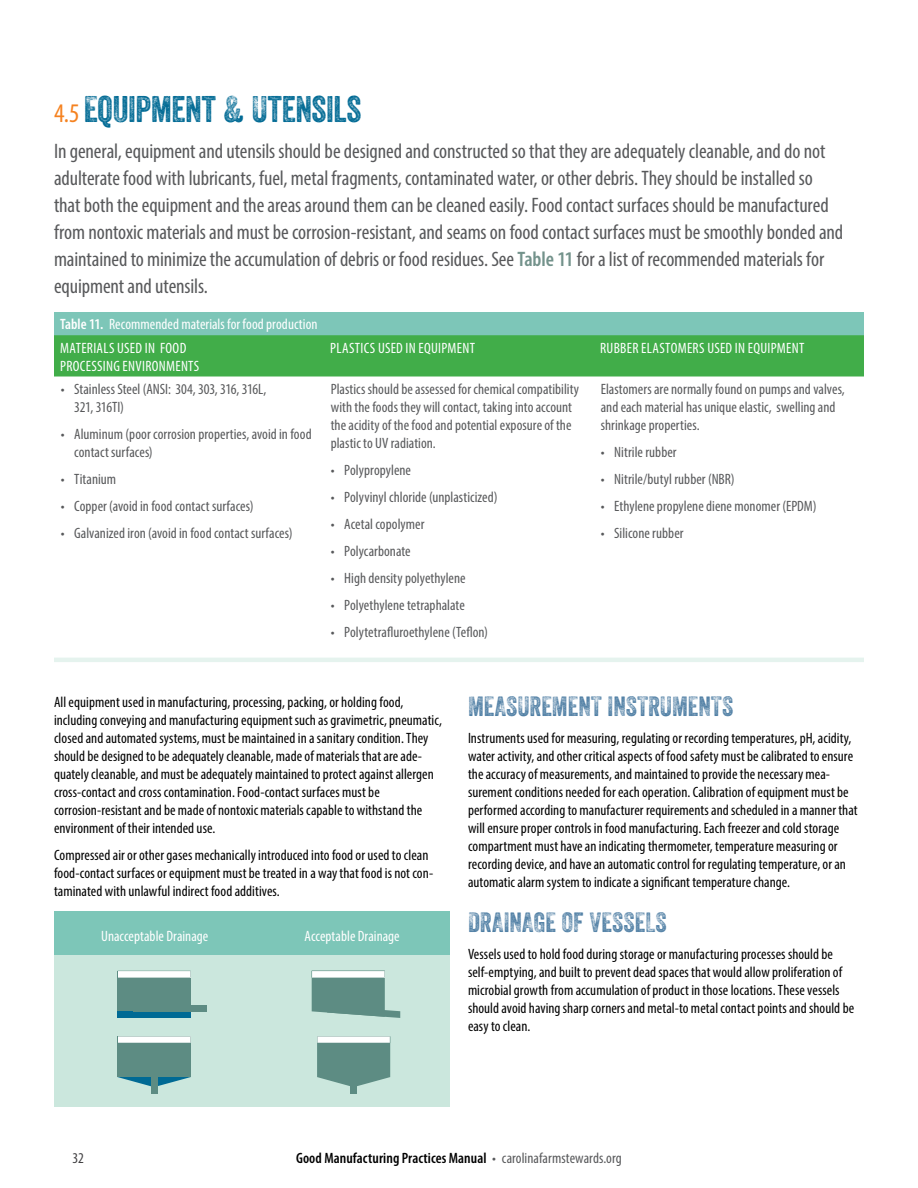
<style>
.page{position:relative;width:918px;height:1188px;background:#fff}
.page>*{position:absolute;margin:0;border:0;box-sizing:border-box;transform-origin:0 0}
.t1{font:36px "Veneer Three";letter-spacing:-.01em;color:#006a94}
.t2{font:27px "Veneer Three";color:#4d7da3}
.t3{font:condensed 21px/27px "Myriad Pro";letter-spacing:-.005em;color:#58595b}
.t4{font:condensed 15px/18px "Myriad Pro";letter-spacing:.005em;color:#000}
.t5{font:condensed 15px/18px "Myriad Pro";letter-spacing:.005em;color:#58595b}
.t6{font:condensed 15px/23.2px "Myriad Pro";letter-spacing:.015em;color:#fff}
.t7{font:600 condensed 15px "Myriad Pro";letter-spacing:.005em;color:#000}
.t8{font:condensed 15px "Myriad Pro";color:#414042}
.s1{font-family:"Myriad Pro";font-stretch:condensed;font-size:27px;color:#f58220}
.s2{font-weight:600;color:#73928b}
.s3{font-weight:600}
.s4{font-weight:400;color:#58595b}
</style>
<div class="page">
<div style="left:54px;top:312px;width:810px;height:23px;background:#7dc6b8"></div>
<div style="left:54px;top:335px;width:810px;height:41px;background:#41ad49"></div>
<hr style="left:54px;top:658px;width:270px;height:4px;background:#e5f3ee">
<hr style="left:324px;top:658px;width:270px;height:4px;background:#e5f3ee">
<hr style="left:594px;top:658px;width:270px;height:4px;background:#e5f3ee">
<div style="left:54px;top:912px;width:396px;height:183px;background:#7dc6b8"></div>
<div style="left:54px;top:956px;width:396px;height:151px;background:#cbe7dd"></div>
<div style="left:118px;top:971px;width:73px;height:40px;background:#5d8c83"></div>
<svg style="left:118px;top:971px;width:73px;height:6px"></svg>
<div style="left:118px;top:1011px;width:73px;height:7px;background:#006a94"></div>
<div style="left:133px;top:1005px;width:73px;height:6px;background:#5d8c83"></div>
<svg style="left:118px;top:1036px;width:73px;height:51px;background:#74a09d"></svg>
<div style="left:151px;top:1068px;width:6px;height:26px;background:#5d8c83"></div>
<svg style="left:317px;top:1036px;width:73px;height:50px;background:#7ba29a"></svg>
<div style="left:350px;top:1068px;width:7px;height:26px;background:#5d8c83"></div>
<svg style="left:312px;top:971px;width:88px;height:47px"></svg>
<h1 class="t1" style="left:54px;top:87px;width:309px"><span class="s1">4.5</span> EQUIPMENT &amp; UTENSILS</h1>
<p class="t3" style="left:54px;top:137px;width:791px">In general, equipment and utensils should be designed and constructed so that they are adequately cleanable, and do not adulterate food with lubricants, fuel, metal fragments, contaminated water, or other debris. They should be installed so that both the equipment and the areas around them can be cleaned easily. Food contact surfaces should be manufactured from nontoxic materials and must be corrosion-resistant, and seams on food contact surfaces must be smoothly bonded and maintained to minimize the accumulation of debris or food residues. See <span class="s2">Table 11</span> for a list of recommended materials for equipment and utensils.</p>
<p class="t6" style="left:60px;top:312px;width:259px"><span class="s3">Table 11.</span> Recommended materials for food production<br>MATERIALS USED IN FOOD</p>
<p class="t6" style="left:60px;top:354px;width:141px">PROCESSING ENVIRONMENTS</p>
<p class="t5" style="left:74px;top:380px;width:194px;text-indent:-14px">• Stainless Steel (ANSI: 304, 303, 316, 316L,<br>321, 316TI)</p>
<p class="t5" style="left:74px;top:425px;width:239px;text-indent:-14px">• Aluminum (poor corrosion properties, avoid in food contact surfaces)</p>
<p class="t5" style="left:61px;top:470px;width:57px">• Titanium</p>
<p class="t5" style="left:61px;top:497px;width:194px">• Copper (avoid in food contact surfaces)</p>
<p class="t5" style="left:61px;top:524px;width:233px">• Galvanized iron (avoid in food contact surfaces)</p>
<p class="t6" style="left:330px;top:336px;width:146px">PLASTICS USED IN EQUIPMENT</p>
<p class="t6" style="left:600px;top:336px;width:206px">RUBBER ELASTOMERS USED IN EQUIPMENT</p>
<p class="t5" style="left:331px;top:380px;width:250px">Plastics should be assessed for chemical compatibility with the foods they will contact, taking into account the acidity of the food and potential exposure of the plastic to UV radiation.</p>
<p class="t5" style="left:331px;top:461px;width:82px">• Polypropylene</p>
<p class="t5" style="left:331px;top:488px;width:168px">• Polyvinyl chloride (unplasticized)</p>
<p class="t5" style="left:331px;top:515px;width:95px">• Acetal copolymer</p>
<p class="t5" style="left:331px;top:542px;width:82px">• Polycarbonate</p>
<p class="t5" style="left:331px;top:569px;width:136px">• High density polyethylene</p>
<p class="t5" style="left:331px;top:596px;width:136px">• Polyethylene tetraphalate</p>
<p class="t5" style="left:331px;top:623px;width:159px">• Polytetrafluroethylene (Teflon)</p>
<p class="t5" style="left:601px;top:380px;width:246px">Elastomers are normally found on pumps and valves, and each material has unique elastic, swelling and shrinkage properties.</p>
<p class="t5" style="left:601px;top:443px;width:77px">• Nitrile rubber</p>
<p class="t5" style="left:601px;top:470px;width:135px">• Nitrile/butyl rubber (NBR)</p>
<p class="t5" style="left:601px;top:497px;width:217px">• Ethylene propylene diene monomer (EPDM)</p>
<p class="t5" style="left:601px;top:524px;width:84px">• Silicone rubber</p>
<p class="t4" style="left:54px;top:692px;width:389px">All equipment used in manufacturing, processing, packing, or holding food, including conveying and manufacturing equipment such as gravimetric, pneumatic, closed and automated systems, must be maintained in a sanitary condition. They should be designed to be adequately cleanable, made of materials that are ade&shy;quately cleanable, and must be adequately maintained to protect against allergen cross-contact and cross contamination. Food-contact surfaces must be corrosion-resistant and be made of nontoxic materials capable to withstand the environment of their intended use.</p>
<p class="t4" style="left:54px;top:845px;width:381px">Compressed air or other gases mechanically introduced into food or used to clean food-contact surfaces or equipment must be treated in a way that food is not con&shy;taminated with unlawful indirect food additives.</p>
<p class="t6" style="left:101px;top:924px;width:109px">Unacceptable Drainage</p>
<p class="t6" style="left:305px;top:924px;width:97px">Acceptable Drainage</p>
<h2 class="t2" style="left:468px;top:689px;width:267px">MEASUREMENT INSTRUMENTS</h2>
<p class="t4" style="left:468px;top:728px;width:391px">Instruments used for measuring, regulating or recording temperatures, pH, acidity, water activity, and other critical aspects of food safety must be calibrated to ensure the accuracy of measurements, and maintained to provide the necessary mea&shy;surement conditions needed for each operation. Calibration of equipment must be performed according to manufacturer requirements and scheduled in a manner that will ensure proper controls in food manufacturing. Each freezer and cold storage compartment must have an indicating thermometer, temperature measuring or recording device, and have an automatic control for regulating temperature, or an automatic alarm system to indicate a significant temperature change.</p>
<h2 class="t2" style="left:468px;top:905px;width:200px">DRAINAGE OF VESSELS</h2>
<p class="t4" style="left:468px;top:944px;width:388px">Vessels used to hold food during storage or manufacturing processes should be self-emptying, and built to prevent dead spaces that would allow proliferation of microbial growth from accumulation of product in those locations. These vessels should avoid having sharp corners and metal-to metal contact points and should be easy to clean.</p>
<p class="t8" style="left:72px;top:1149px;width:13px">32</p>
<p class="t7" style="left:296px;top:1148px;width:327px">Good Manufacturing Practices Manual <span class="s4">• carolinafarmstewards.org</span></p>
</div>
